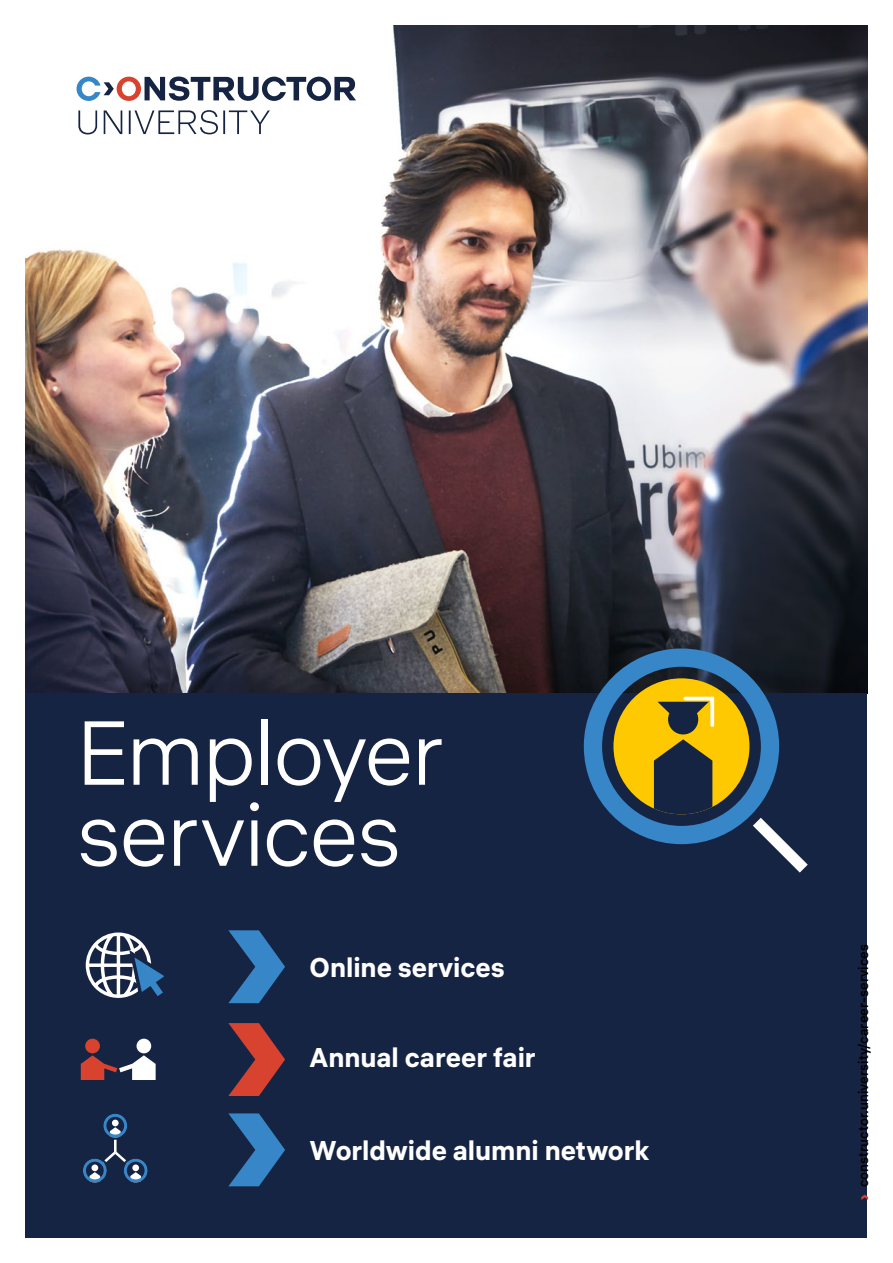
<style>
.page{position:relative;width:893px;height:1263px;background:#fff}
.page>*{position:absolute;margin:0;border:0;box-sizing:border-box;transform-origin:0 0}
.t1{font:90px/81px "ALS Hauss";letter-spacing:-.015em;color:#fff}
.t2{font:700 27px "ALS Hauss";color:#fff}
.t3{font:500 13.8px "ALS Hauss";letter-spacing:.005em;color:#000}
</style>
<div class="page">
<img style="left:26px;top:26px;width:841px;height:667px">
<div style="left:26px;top:693px;width:841px;height:544px;background:#162443"></div>
<svg style="left:77px;top:77px;width:279px;height:24px"></svg>
<svg style="left:78px;top:110px;width:192px;height:24px"></svg>
<svg style="left:861px;top:1194px;width:7px;height:6px"></svg>
<div style="left:613px;top:678px;width:136px;height:136px;background:#fec900;border-radius:50%"></div>
<div style="left:668px;top:704px;width:30px;height:30px;background:#162443;border-radius:50%"></div>
<svg style="left:654px;top:739px;width:58px;height:75px"></svg>
<svg style="left:657px;top:696px;width:58px;height:33px"></svg>
<div style="left:584px;top:648px;width:195px;height:196px;border:18px solid #3786c7;border-radius:50%"></div>
<svg style="left:741px;top:806px;width:67px;height:67px"></svg>
<svg style="left:228px;top:1113px;width:57px;height:73px"></svg>
<svg style="left:228px;top:1023px;width:57px;height:73px"></svg>
<svg style="left:228px;top:930px;width:57px;height:73px"></svg>
<div style="left:112px;top:1119px;width:7px;height:7px;background:#fff;border-radius:50%"></div>
<svg style="left:110px;top:1127px;width:11px;height:7px"></svg>
<hr style="left:114px;top:1136px;width:3px;height:16px;background:#fff">
<svg style="left:102px;top:1151px;width:27px;height:13px"></svg>
<div style="left:103px;top:1114px;width:24px;height:24px;border:3px solid #3786c7;border-radius:50%"></div>
<div style="left:101px;top:1111px;width:28px;height:29px;border:2px solid #162443;border-radius:50%"></div>
<div style="left:91px;top:1164px;width:7px;height:7px;background:#fff;border-radius:50%"></div>
<svg style="left:89px;top:1172px;width:11px;height:6px"></svg>
<div style="left:83px;top:1158px;width:24px;height:24px;border:3px solid #3786c7;border-radius:50%"></div>
<div style="left:81px;top:1156px;width:28px;height:28px;border:2px solid #162443;border-radius:50%"></div>
<div style="left:132px;top:1164px;width:7px;height:7px;background:#fff;border-radius:50%"></div>
<svg style="left:130px;top:1172px;width:11px;height:6px"></svg>
<div style="left:124px;top:1158px;width:24px;height:24px;border:3px solid #3786c7;border-radius:50%"></div>
<div style="left:122px;top:1156px;width:28px;height:28px;border:2px solid #162443;border-radius:50%"></div>
<svg style="left:86px;top:932px;width:78px;height:66px"></svg>
<div style="left:85px;top:1039px;width:15px;height:14px;background:#d84330;border-radius:50%"></div>
<div style="left:137px;top:1039px;width:14px;height:14px;background:#fff;border-radius:50%"></div>
<svg style="left:81px;top:1055px;width:75px;height:25px"></svg>
<h1 class="t1" style="left:77px;top:713px;width:369px">Employer services</h1>
<p class="t2" style="left:309px;top:950px;width:197px">Online services</p>
<p class="t2" style="left:309px;top:1040px;width:228px">Annual career fair</p>
<p class="t2" style="left:309px;top:1133px;width:341px">Worldwide alumni network</p>
<p class="t3" style="left:855px;top:1187px;width:245px;rotate:-90deg">constructor.university/career-services</p>
</div>
